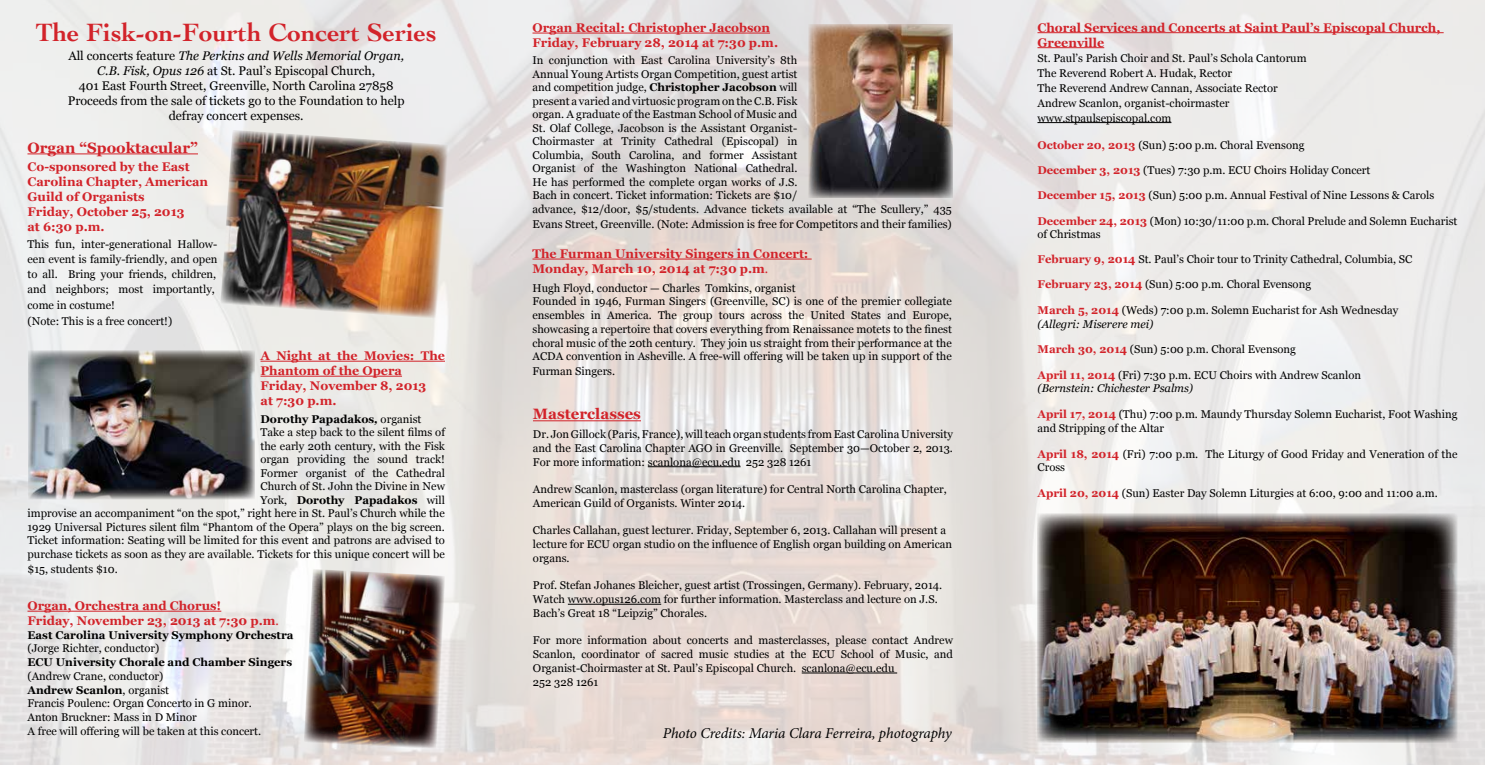
<style>
.page{position:relative;width:1485px;height:765px;background:#fff}
.page>*{position:absolute;margin:0;border:0;box-sizing:border-box;transform-origin:0 0}
.t1{font:700 26.25px "Cochin";color:#d2232a}
.t2{font:italic 15px "Minion Pro";letter-spacing:-.01em;color:#000}
.t3{font:700 15px "Georgia";color:#d2232a}
.t4{font:700 12.5px/15px "Georgia";color:#d2232a}
.t5{font:12.5px/15px "Georgia";color:#000;text-align:center}
.t6{font:11.25px/13.8px "Georgia";color:#000}
.t7{font:700 11.25px "Georgia";color:#000}
.s1{font-style:italic}
.s2{font-weight:400}
.s3{font-weight:700}
.s4{font-weight:700;color:#d2232a}
</style>
<div class="page">
<img style="left:0;top:0;width:1485px;height:765px">
<hr style="left:28px;top:153px;width:170px;height:1px;background:#d2232a">
<hr style="left:261px;top:361px;width:184px;height:1px;background:#d2232a">
<hr style="left:261px;top:376px;width:141px;height:1px;background:#d2232a">
<hr style="left:28px;top:611px;width:193px;height:1px;background:#d2232a">
<hr style="left:532px;top:33px;width:238px;height:1px;background:#d2232a">
<hr style="left:532px;top:259px;width:280px;height:1px;background:#d2232a">
<hr style="left:533px;top:420px;width:108px;height:1px;background:#d2232a">
<hr style="left:648px;top:466px;width:93px;height:1px;background:#000">
<hr style="left:568px;top:604px;width:93px;height:1px;background:#000">
<hr style="left:802px;top:673px;width:95px;height:1px;background:#000">
<img style="left:220px;top:130px;width:229px;height:189px">
<img style="left:28px;top:351px;width:227px;height:148px">
<img style="left:1037px;top:514px;width:421px;height:228px">
<hr style="left:1038px;top:32px;width:406px;height:1px;background:#d2232a">
<hr style="left:1038px;top:47px;width:66px;height:1px;background:#d2232a">
<hr style="left:1038px;top:122px;width:133px;height:1px;background:#000">
<img style="left:809px;top:24px;width:144px;height:174px">
<img style="left:304px;top:569px;width:142px;height:181px">
<h1 class="t1" style="left:36px;top:15px;width:403px">The Fisk-on-Fourth Concert Series</h1>
<p class="t5" style="left:68px;top:48px;width:338px">All concerts feature <span class="s1">The Perkins and Wells Memorial Organ, C.B. Fisk, Opus 126</span> at St. Paul’s Episcopal Church,<br>401 East Fourth Street, Greenville, North Carolina 27858<br>Proceeds from the sale of tickets go to the Foundation to help defray concert expenses.</p>
<h2 class="t3" style="left:28px;top:138px;width:172px">Organ “Spooktacular”</h2>
<p class="t4" style="left:28px;top:160px;width:182px">Co-sponsored by the East<br>Carolina Chapter, American<br>Guild of Organists<br>Friday, October 25, 2013<br>at 6:30 p.m.</p>
<p class="t6" style="left:28px;top:236px;width:191px;line-height:15px;text-align:justify">This fun, inter-generational Hallow&shy;een event is family-friendly, and open to all. Bring your friends, children, and neighbors; most importantly,</p>
<p class="t6" style="left:28px;top:297px;width:146px;line-height:16.2px">come in costume!<br>(Note: This is a free concert!)</p>
<p class="t4" style="left:261px;top:348px;width:186px">A Night at the Movies: The<br>Phantom of the Opera<br>Friday, November 8, 2013<br>at 7:30 p.m.</p>
<p class="t7" style="left:261px;top:411px;width:162px">Dorothy Papadakos<span class="s1">,</span> <span class="s2">organist</span></p>
<p class="t6" style="left:261px;top:426px;width:186px">Take a step back to the silent films of</p>
<p class="t6" style="left:261px;top:439px;width:186px">the early 20th century, with the Fisk</p>
<p class="t6" style="left:261px;top:453px;width:186px">organ providing the sound track!</p>
<p class="t6" style="left:261px;top:466px;width:186px">Former organist of the Cathedral</p>
<p class="t6" style="left:261px;top:480px;width:186px">Church of St. John the Divine in New</p>
<p class="t7" style="left:261px;top:492px;width:186px"><span class="s2">York,</span> Dorothy Papadakos <span class="s2">will</span></p>
<p class="t6" style="left:27px;top:507px;width:419px">improvise an accompaniment “on the spot,” right here in St. Paul’s Church while the</p>
<p class="t6" style="left:27px;top:520px;width:419px">1929 Universal Pictures silent film “Phantom of the Opera” plays on the big screen.</p>
<p class="t6" style="left:27px;top:534px;width:419px">Ticket information: Seating will be limited for this event and patrons are advised to</p>
<p class="t6" style="left:27px;top:547px;width:419px">purchase tickets as soon as they are available. Tickets for this unique concert will be</p>
<p class="t6" style="left:27px;top:562px;width:92px">$15, students $10.</p>
<p class="t4" style="left:28px;top:598px;width:253px">Organ, Orchestra and Chorus!<br>Friday, November 23, 2013 at 7:30 p.m<span class="s2">.</span></p>
<p class="t7" style="left:28px;top:627px;width:268px">East Carolina University Symphony Orchestra</p>
<p class="t6" style="left:28px;top:642px;width:133px">(Jorge Richter, conductor)</p>
<p class="t7" style="left:28px;top:655px;width:266px">ECU University Chorale and Chamber Singers</p>
<p class="t6" style="left:28px;top:669px;width:235px">(Andrew Crane, conductor)<br><span class="s3">Andrew Scanlon</span>, organist<br>Francis Poulenc: Organ Concerto in G minor.<br>Anton Bruckner: Mass in D Minor<br>A free will offering will be taken at this concert.</p>
<p class="t4" style="left:532px;top:20px;width:247px">Organ Recital: Christopher Jacobson<br>Friday, February 28, 2014 at 7:30 p.m.</p>
<p class="t6" style="left:532px;top:54px;width:421px">In conjunction with East Carolina University’s 8th<br>Annual Young Artists Organ Competition, guest artist<br>and competition judge, <span class="s3">Christopher Jacobson</span> will<br>present a varied and virtuosic program on the C.B. Fisk<br>organ. A graduate of the Eastman School of Music and<br>St. Olaf College, Jacobson is the Assistant Organist-<br>Choirmaster at Trinity Cathedral (Episcopal) in<br>Columbia, South Carolina, and former Assistant<br>Organist of the Washington National Cathedral.<br>He has performed the complete organ works of J.S.<br>Bach in concert. Ticket information: Tickets are $10/<br>advance, $12/door, $5/students. Advance tickets available at “The Scullery,” 435</p>
<p class="t6" style="left:532px;top:217px;width:421px">Evans Street, Greenville. (Note: Admission is free for Competitors and their families)</p>
<p class="t4" style="left:533px;top:246px;width:278px">The Furman University Singers in Concert:<br>Monday, March 10, 2014 at 7:30 p.m<span class="s2">.</span></p>
<p class="t6" style="left:532px;top:281px;width:421px">Hugh Floyd, conductor — Charles Tomkins, organist<br>Founded in 1946, Furman Singers (Greenville, SC) is one of the premier collegiate ensembles in America. The group tours across the United States and Europe, showcasing a repertoire that covers everything from Renaissance motets to the finest choral music of the 20th century. They join us straight from their performance at the ACDA convention in Asheville. A free-will offering will be taken up in support of the</p>
<p class="t6" style="left:532px;top:365px;width:84px">Furman Singers.</p>
<h2 class="t3" style="left:533px;top:405px;width:110px">Masterclasses</h2>
<p class="t6" style="left:533px;top:428px;width:422px;text-align:justify">Dr. Jon Gillock (Paris, France), will teach organ students from East Carolina University and the East Carolina Chapter AGO in Greenville. September 30—October 2, 2013.<br>For more information: scanlona@ecu.edu 252 328 1261</p>
<p class="t6" style="left:533px;top:483px;width:415px">Andrew Scanlon, masterclass (organ literature) for Central North Carolina Chapter,<br>American Guild of Organists. Winter 2014.</p>
<p class="t6" style="left:533px;top:524px;width:421px">Charles Callahan, guest lecturer. Friday, September 6, 2013. Callahan will present a lecture for ECU organ studio on the influence of English organ building on American organs.</p>
<p class="t6" style="left:533px;top:579px;width:411px">Prof. Stefan Johanes Bleicher, guest artist (Trossingen, Germany). February, 2014.<br>Watch www.opus126.com for further information. Masterclass and lecture on J.S.<br>Bach’s Great 18 “Leipzig” Chorales.</p>
<p class="t6" style="left:533px;top:634px;width:421px">For more information about concerts and masterclasses, please contact Andrew Scanlon, coordinator of sacred music studies at the ECU School of Music, and Organist-Choirmaster at St. Paul’s Episcopal Church. scanlona@ecu.edu<br>252 328 1261</p>
<h2 class="t2" style="left:663px;top:723px;width:291px">Photo Credits: Maria Clara Ferreira, photography</h2>
<p class="t4" style="left:1038px;top:20px;width:405px">Choral Services and Concerts at Saint Paul’s Episcopal Church,<br>Greenville</p>
<p class="t6" style="left:1038px;top:50px;width:271px;line-height:15px">St. Paul’s Parish Choir and St. Paul’s Schola Cantorum The Reverend Robert A. Hudak, Rector<br>The Reverend Andrew Cannan, Associate Rector Andrew Scanlon, organist-choirmaster www.stpaulsepiscopal.com</p>
<p class="t6" style="left:1038px;top:138px;width:268px"><span class="s4">October 20, 2013</span> (Sun) 5:00 p.m. Choral Evensong</p>
<p class="t6" style="left:1038px;top:163px;width:334px"><span class="s4">December 3, 2013</span> (Tues) 7:30 p.m. ECU Choirs Holiday Concert</p>
<p class="t6" style="left:1038px;top:188px;width:398px"><span class="s4">December 15, 2013</span> (Sun) 5:00 p.m. Annual Festival of Nine Lessons &amp; Carols</p>
<p class="t6" style="left:1038px;top:214px;width:421px"><span class="s4">December 24, 2013</span> (Mon) 10:30/11:00 p.m. Choral Prelude and Solemn Eucharist of Christmas</p>
<p class="t6" style="left:1038px;top:253px;width:376px"><span class="s4">February 9, 2014</span> St. Paul’s Choir tour to Trinity Cathedral, Columbia, SC</p>
<p class="t6" style="left:1038px;top:278px;width:275px"><span class="s4">February 23, 2014</span> (Sun) 5:00 p.m. Choral Evensong</p>
<p class="t6" style="left:1038px;top:304px;width:362px"><span class="s4">March 5, 2014</span> (Weds) 7:00 p.m. Solemn Eucharist for Ash Wednesday <span class="s1">(Allegri: Miserere mei)</span></p>
<p class="t6" style="left:1038px;top:342px;width:260px"><span class="s4">March 30, 2014</span> (Sun) 5:00 p.m. Choral Evensong</p>
<p class="t6" style="left:1038px;top:368px;width:325px"><span class="s4">April 11, 2014</span> (Fri) 7:30 p.m. ECU Choirs with Andrew Scanlon <span class="s1">(Bernstein: Chichester Psalms)</span></p>
<p class="t6" style="left:1038px;top:408px;width:421px"><span class="s4">April 17, 2014</span> (Thu) 7:00 p.m. Maundy Thursday Solemn Eucharist, Foot Washing and Stripping of the Altar</p>
<p class="t6" style="left:1038px;top:447px;width:421px"><span class="s4">April 18, 2014</span> (Fri) 7:00 p.m. The Liturgy of Good Friday and Veneration of the<br>Cross</p>
<p class="t6" style="left:1038px;top:487px;width:402px"><span class="s4">April 20, 2014</span> (Sun) Easter Day Solemn Liturgies at 6:00, 9:00 and 11:00 a.m.</p>
</div>
